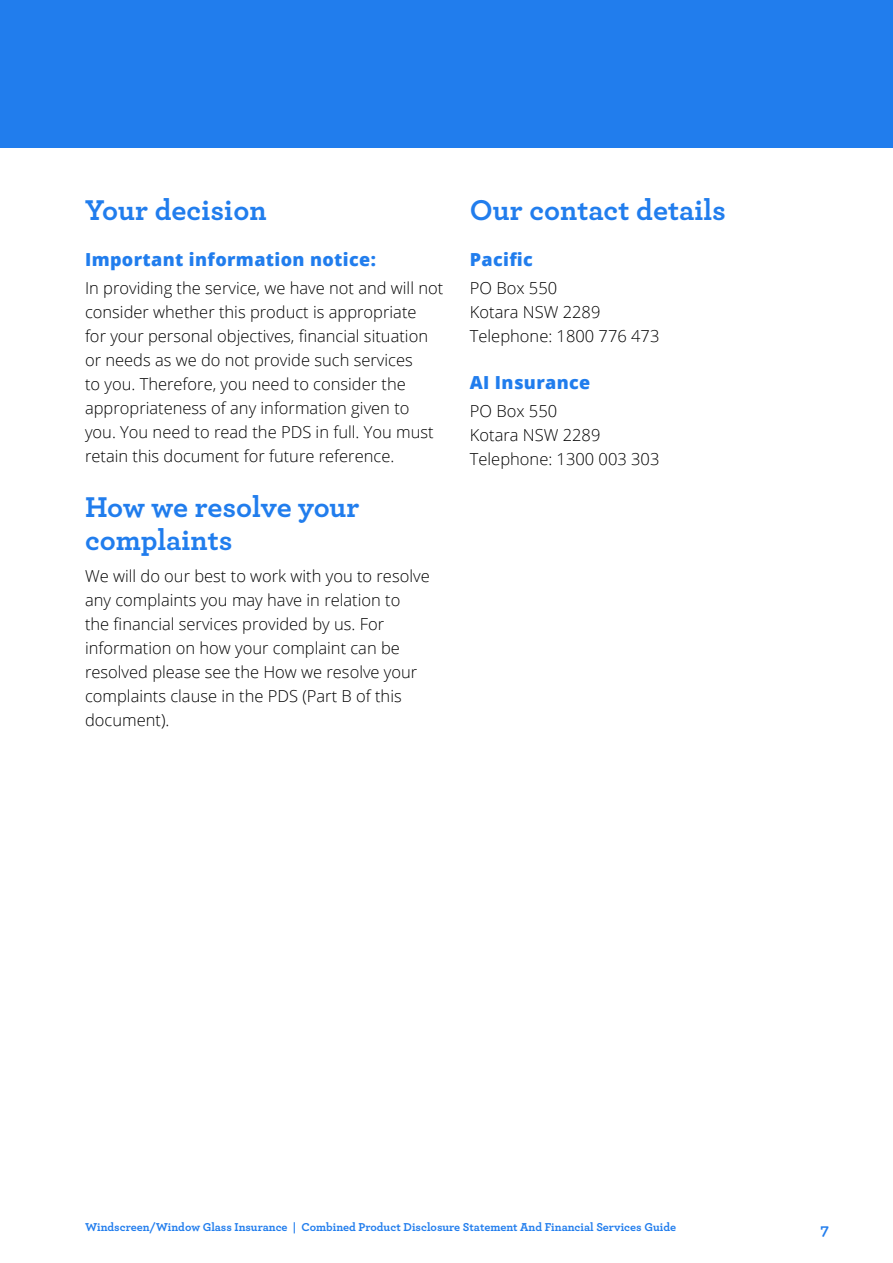
<style>
.page{position:relative;width:893px;height:1263px;background:#fff}
.page>*{position:absolute;margin:0;border:0;box-sizing:border-box;transform-origin:0 0}
.t1{font:700 30px/33px "Archer Pro";color:#217ded}
.t2{font:800 18px "Open Sans";letter-spacing:.02em;color:#217ded}
.t3{font:300 16.5px/24px "Open Sans";color:#000}
.t4{font:700 16.5px "Archer Pro";color:#217ded}
.t5{font:700 12px "Archer Pro";color:#217ded}
</style>
<div class="page">
<div style="left:0;top:0;width:893px;height:147px;background:#217ded"></div>
<h1 class="t1" style="left:85px;top:191px;width:183px">Your decision</h1>
<p class="t2" style="left:85px;top:246px;width:292px">Important information notice:</p>
<p class="t3" style="left:85px;top:276px;width:360px">In providing the service, we have not and will not consider whether this product is appropriate<br>for your personal objectives, financial situation or needs as we do not provide such services<br>to you. Therefore, you need to consider the appropriateness of any information given to you. You need to read the PDS in full. You must retain this document for future reference.</p>
<h1 class="t1" style="left:85px;top:488px;width:276px">How we resolve your complaints</h1>
<p class="t3" style="left:85px;top:564px;width:346px">We will do our best to work with you to resolve any complaints you may have in relation to<br>the financial services provided by us. For information on how your complaint can be resolved please see the How we resolve your complaints clause in the PDS (Part B of this document).</p>
<h1 class="t1" style="left:470px;top:191px;width:258px">Our contact details</h1>
<p class="t2" style="left:470px;top:246px;width:64px">Pacific</p>
<p class="t3" style="left:470px;top:276px;width:191px">PO Box 550<br>Kotara NSW 2289<br>Telephone: 1800 776 473</p>
<p class="t2" style="left:470px;top:369px;width:122px">AI Insurance</p>
<p class="t3" style="left:470px;top:399px;width:191px">PO Box 550<br>Kotara NSW 2289<br>Telephone: 1300 003 303</p>
<p class="t5" style="left:85px;top:1218px;width:593px">Windscreen/Window Glass Insurance | Combined Product Disclosure Statement And Financial Services Guide</p>
<p class="t4" style="left:820px;top:1216px;width:10px">7</p>
</div>
